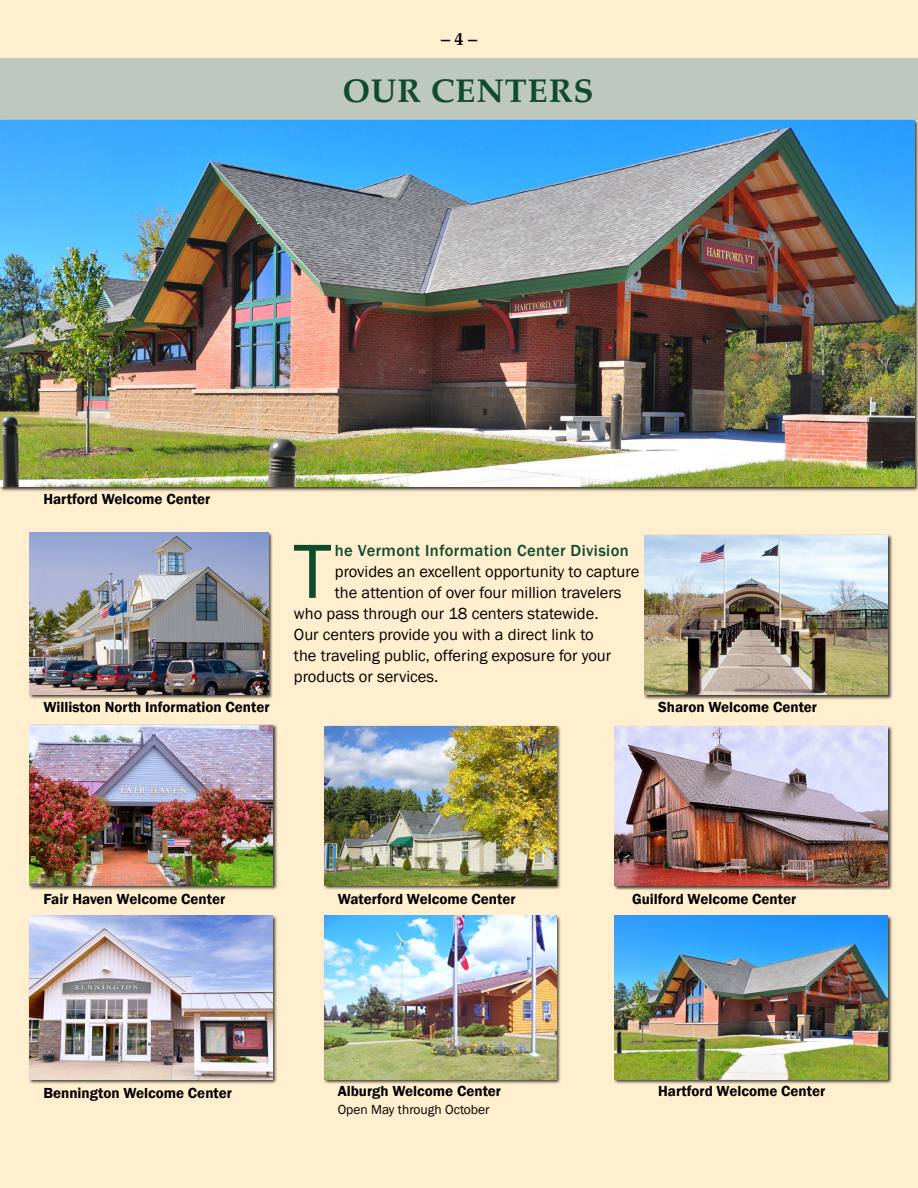
<style>
.page{position:relative;width:918px;height:1188px;background:#ffefce}
.page>*{position:absolute;margin:0;border:0;box-sizing:border-box;transform-origin:0 0}
.t1{font:79.5px "Franklin Gothic";color:#104b2d}
.t2{font:700 33px "Palatino";letter-spacing:.025em;color:#104b2d}
.t3{font:700 18px "Palatino";color:#000}
.t4{font:16.5px "Franklin Gothic";color:#000}
.t5{font:500 16.5px "Franklin Gothic";letter-spacing:.025em;color:#104b2d}
.t6{font:600 15px "Franklin Gothic";color:#000}
.t7{font:13.5px "Franklin Gothic";color:#000}
</style>
<div class="page">
<div style="left:0;top:58px;width:918px;height:62px;background:#bfc8bf"></div>
<div style="left:323px;top:915px;width:238px;height:170px;background:#000;opacity:.75"></div>
<img style="left:324px;top:916px;width:232px;height:164px">
<div style="left:0;top:119px;width:918px;height:372px;background:#000;opacity:.75"></div>
<img style="left:0;top:120px;width:914px;height:366px">
<div style="left:614px;top:726px;width:279px;height:164px;background:#000;opacity:.75"></div>
<img style="left:615px;top:726px;width:273px;height:159px">
<div style="left:614px;top:915px;width:278px;height:170px;background:#000;opacity:.75"></div>
<img style="left:615px;top:916px;width:273px;height:164px">
<div style="left:28px;top:915px;width:250px;height:170px;background:#000;opacity:.75"></div>
<img style="left:29px;top:916px;width:244px;height:164px">
<div style="left:323px;top:725px;width:238px;height:165px;background:#000;opacity:.75"></div>
<img style="left:324px;top:726px;width:232px;height:159px">
<div style="left:29px;top:724px;width:249px;height:166px;background:#000;opacity:.75"></div>
<img style="left:30px;top:725px;width:243px;height:160px">
<div style="left:29px;top:532px;width:244px;height:168px;background:#000;opacity:.75"></div>
<img style="left:30px;top:533px;width:238px;height:162px">
<div style="left:644px;top:534px;width:249px;height:166px;background:#000;opacity:.75"></div>
<img style="left:645px;top:535px;width:243px;height:160px">
<p class="t3" style="left:441px;top:24px;width:37px">– 4 –</p>
<h2 class="t2" style="left:342px;top:63px;width:253px">OUR CENTERS</h2>
<p class="t6" style="left:43px;top:490px;width:169px">Hartford Welcome Center</p>
<p class="t6" style="left:43px;top:698px;width:228px">Williston North Information Center</p>
<h1 class="t1" style="left:293px;top:522px;width:40px">T</h1>
<p class="t5" style="left:335px;top:540px;width:295px">he Vermont Information Center Division</p>
<p class="t4" style="left:335px;top:561px;width:306px">provides an excellent opportunity to capture</p>
<p class="t4" style="left:335px;top:582px;width:288px">the attention of over four million travelers</p>
<p class="t4" style="left:294px;top:603px;width:306px">who pass through our 18 centers statewide.</p>
<p class="t4" style="left:294px;top:624px;width:301px">Our centers provide you with a direct link to</p>
<p class="t4" style="left:294px;top:645px;width:319px">the traveling public, offering exposure for your</p>
<p class="t4" style="left:294px;top:666px;width:146px">products or services.</p>
<p class="t6" style="left:658px;top:698px;width:160px">Sharon Welcome Center</p>
<p class="t6" style="left:43px;top:890px;width:183px">Fair Haven Welcome Center</p>
<p class="t6" style="left:338px;top:890px;width:179px">Waterford Welcome Center</p>
<p class="t6" style="left:632px;top:890px;width:166px">Guilford Welcome Center</p>
<p class="t6" style="left:43px;top:1084px;width:190px">Bennington Welcome Center</p>
<p class="t6" style="left:338px;top:1082px;width:165px">Alburgh Welcome Center</p>
<p class="t6" style="left:658px;top:1082px;width:169px">Hartford Welcome Center</p>
<p class="t7" style="left:338px;top:1101px;width:153px">Open May through October</p>
</div>
